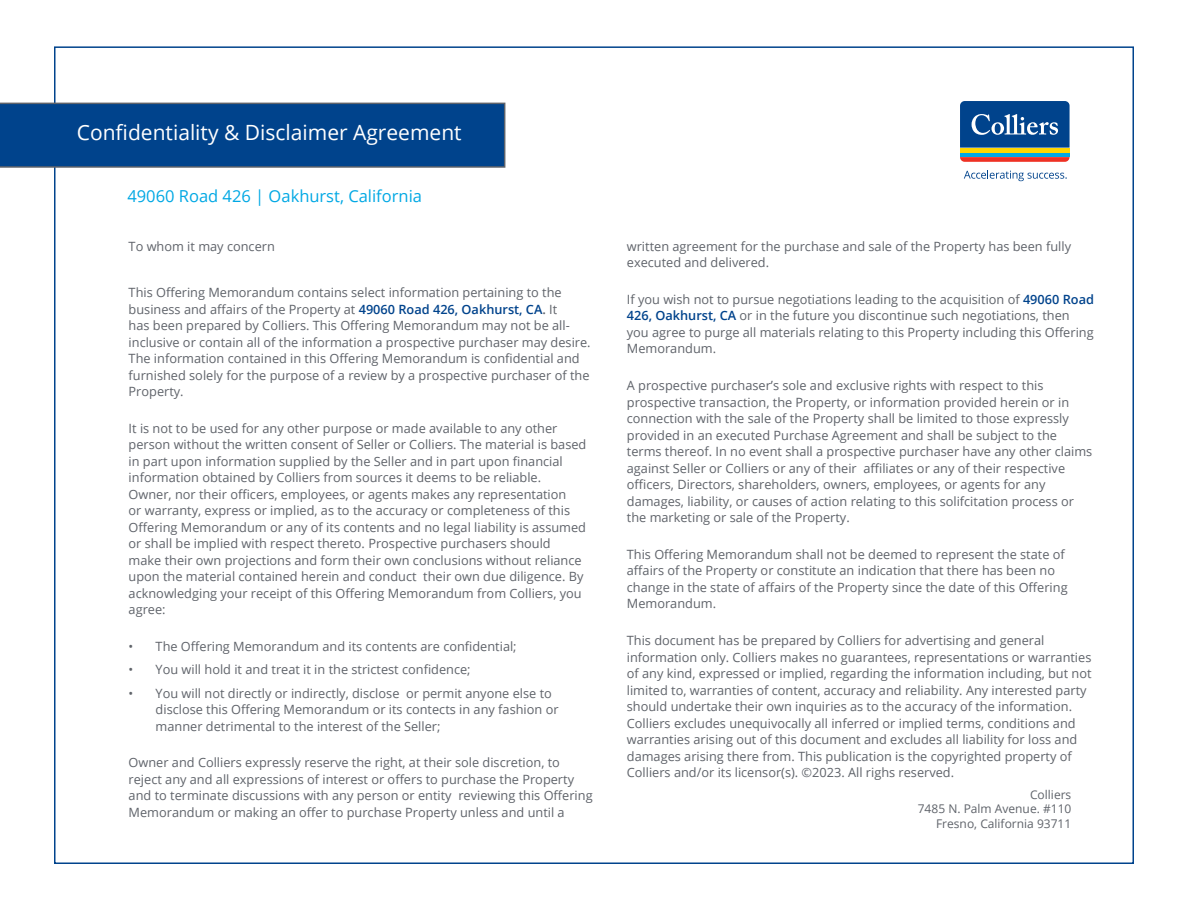
<style>
.page{position:relative;width:1188px;height:918px;background:#fff}
.page>*{position:absolute;margin:0;border:0;box-sizing:border-box;transform-origin:0 0}
.t1{font:21px "Open Sans";color:#fff}
.t2{font:16.5px "Open Sans";color:#00a8e4}
.t3{font:12.75px/16.5px "Open Sans";color:#5f636a}
.t4{font:12px/14.4px "Open Sans";color:#5f636a;text-align:right}
.s1{font-weight:600;color:#00438c}
.s2{font-weight:600}
</style>
<div class="page">
<div style="left:0;top:103px;width:505px;height:65px;background:#00438c"></div>
<div style="left:960px;top:152px;width:110px;height:5px;background:#00a8e4"></div>
<hr style="left:960px;top:148px;width:110px;height:4px;background:#ffd600">
<svg style="left:960px;top:157px;width:110px;height:5px"></svg>
<svg style="left:960px;top:101px;width:110px;height:47px;background:#1e5999"></svg>
<svg style="left:964px;top:170px;width:103px;height:11px"></svg>
<h1 class="t1" style="left:77px;top:118px;width:386px">Confidentiality &amp; Disclaimer Agreement</h1>
<p class="t2" style="left:127px;top:184px;width:296px">49060 Road 426 | Oakhurst, California</p>
<p class="t3" style="left:129px;top:237px;width:148px">To whom it may concern</p>
<p class="t3" style="left:129px;top:284px;width:464px">This Offering Memorandum contains select information pertaining to the business and affairs of the Property at <span class="s1">49060 Road 426, Oakhurst, CA</span><span class="s2">.</span> It<br>has been prepared by Colliers. This Offering Memorandum may not be all&shy;inclusive or contain all of the information a prospective purchaser may desire.<br>The information contained in this Offering Memorandum is confidential and furnished solely for the purpose of a review by a prospective purchaser of the Property.</p>
<p class="t3" style="left:129px;top:420px;width:459px">It is not to be used for any other purpose or made available to any other person without the written consent of Seller or Colliers. The material is based in part upon information supplied by the Seller and in part upon financial information obtained by Colliers from sources it deems to be reliable.<br>Owner, nor their officers, employees, or agents makes any representation<br>or warranty, express or implied, as to the accuracy or completeness of this Offering Memorandum or any of its contents and no legal liability is assumed or shall be implied with respect thereto. Prospective purchasers should make their own projections and form their own conclusions without reliance upon the material contained herein and conduct their own due diligence. By acknowledging your receipt of this Offering Memorandum from Colliers, you agree:</p>
<p class="t3" style="left:129px;top:638px;width:390px">• The Offering Memorandum and its contents are confidential;</p>
<p class="t3" style="left:129px;top:661px;width:344px">• You will hold it and treat it in the strictest confidence;</p>
<p class="t3" style="left:156px;top:684px;width:404px;text-indent:-27px">• You will not directly or indirectly, disclose or permit anyone else to disclose this Offering Memorandum or its contects in any fashion or manner detrimental to the interest of the Seller;</p>
<p class="t3" style="left:129px;top:754px;width:466px">Owner and Colliers expressly reserve the right, at their sole discretion, to reject any and all expressions of interest or offers to purchase the Property and to terminate discussions with any person or entity reviewing this Offering Memorandum or making an offer to purchase Property unless and until a</p>
<p class="t3" style="left:627px;top:237px;width:446px">written agreement for the purchase and sale of the Property has been fully executed and delivered.</p>
<p class="t3" style="left:627px;top:291px;width:469px">If you wish not to pursue negotiations leading to the acquisition of <span class="s1">49060 Road 426, Oakhurst, CA</span> or in the future you discontinue such negotiations, then you agree to purge all materials relating to this Property including this Offering Memorandum.</p>
<p class="t3" style="left:627px;top:377px;width:467px">A prospective purchaser’s sole and exclusive rights with respect to this prospective transaction, the Property, or information provided herein or in connection with the sale of the Property shall be limited to those expressly provided in an executed Purchase Agreement and shall be subject to the terms thereof. In no event shall a prospective purchaser have any other claims against Seller or Colliers or any of their affiliates or any of their respective officers, Directors, shareholders, owners, employees, or agents for any damages, liability, or causes of action relating to this solifcitation process or the marketing or sale of the Property.</p>
<p class="t3" style="left:627px;top:546px;width:442px">This Offering Memorandum shall not be deemed to represent the state of affairs of the Property or constitute an indication that there has been no change in the state of affairs of the Property since the date of this Offering Memorandum.</p>
<p class="t3" style="left:627px;top:632px;width:466px">This document has be prepared by Colliers for advertising and general information only. Colliers makes no guarantees, representations or warranties of any kind, expressed or implied, regarding the information including, but not limited to, warranties of content, accuracy and reliability. Any interested party should undertake their own inquiries as to the accuracy of the information.<br>Colliers excludes unequivocally all inferred or implied terms, conditions and warranties arising out of this document and excludes all liability for loss and damages arising there from. This publication is the copyrighted property of Colliers and/or its licensor(s). ©2023. All righs reserved.</p>
<p class="t4" style="left:918px;top:787px;width:155px">Colliers<br>7485 N. Palm Avenue. #110<br>Fresno, California 93711</p>
</div>
